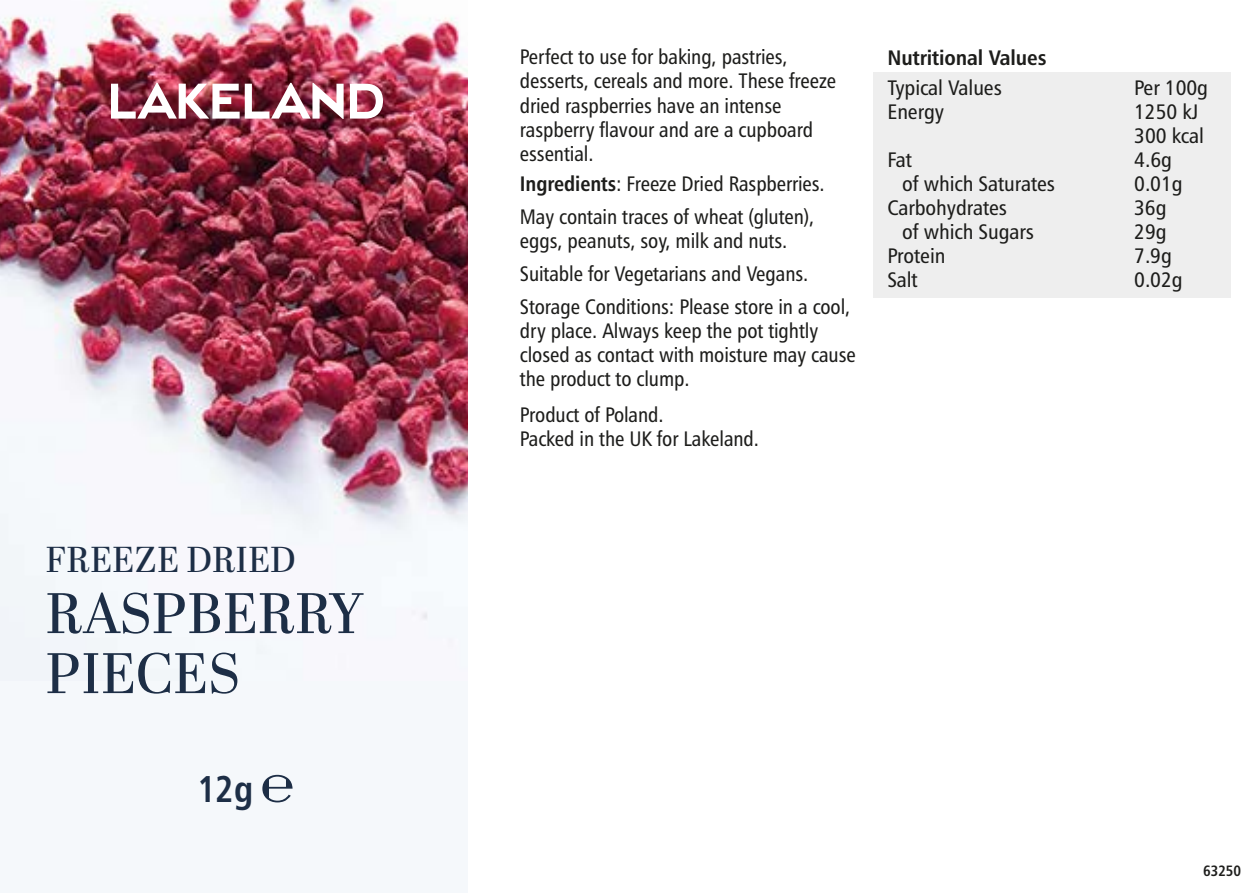
<style>
.page{position:relative;width:1259px;height:893px;background:#fff}
.page>*{position:absolute;margin:0;border:0;box-sizing:border-box;transform-origin:0 0}
.t1{font:57px/60px "Abril Display";color:#1d2e46}
.t2{font:37.5px "Humanist 777 BT Bold Condensed B";color:#1d2e46}
.t3{font:36px "Abril Display";color:#1d2e46}
.t4{font:21px/24px "Humanist 777 BT Roman Condensed B";letter-spacing:-.005em;color:#1d1d1b}
.t5{font:21px/24px "Humanist 777 BT Roman Condensed B";letter-spacing:-.005em;color:#1d1d1b;scale:1.05 1}
.t6{font:21px "Humanist 777 BT Bold Condensed B";letter-spacing:-.005em;color:#1d1d1b;scale:1.05 1}
.t7{font:15px "Humanist 777 BT Bold Condensed B";letter-spacing:-.01em;color:#1d1d1b}
.s1{font-family:"Humanist 777 BT Bold Condensed B"}
</style>
<div class="page">
<div style="left:0;top:679px;width:467px;height:214px;background:#f5f8fb"></div>
<img style="left:0;top:0;width:467px;height:679px">
<div style="left:873px;top:72px;width:357px;height:226px;background:#eee"></div>
<svg style="left:262px;top:775px;width:30px;height:27px"></svg>
<svg style="left:350px;top:84px;width:33px;height:35px"></svg>
<img style="left:111px;top:83px;width:233px;height:36px">
<h3 class="t3" style="left:45px;top:535px;width:252px">FREEZE DRIED</h3>
<h1 class="t1" style="left:45px;top:587px;width:320px">RASPBERRY<br>PIECES</h1>
<h2 class="t2" style="left:198px;top:766px;width:57px">12g</h2>
<p class="t4" style="left:520px;top:45px;width:318px">Perfect to use for baking, pastries, desserts, cereals and more. These freeze dried raspberries have an intense raspberry flavour and are a cupboard essential.</p>
<p class="t4" style="left:520px;top:166px;width:306px;line-height:33px"><span class="s1">Ingredients</span>: Freeze Dried Raspberries.<br>May contain traces of wheat (gluten),</p>
<p class="t4" style="left:520px;top:223px;width:332px;line-height:33px">eggs, peanuts, soy, milk and nuts.<br>Suitable for Vegetarians and Vegans.<br>Storage Conditions: Please store in a cool,</p>
<p class="t4" style="left:520px;top:318px;width:337px">dry place. Always keep the pot tightly closed as contact with moisture may cause the product to clump.</p>
<p class="t4" style="left:520px;top:402px;width:241px">Product of Poland.<br>Packed in the UK for Lakeland.</p>
<p class="t6" style="left:887px;top:44px;width:153px">Nutritional Values</p>
<p class="t5" style="left:887px;top:75px;width:111px">Typical Values</p>
<p class="t5" style="left:1134px;top:75px;width:72px">Per 100g</p>
<p class="t5" style="left:887px;top:99px;width:55px">Energy</p>
<p class="t5" style="left:1134px;top:99px;width:68px">1250 kJ<br>300 kcal</p>
<p class="t5" style="left:887px;top:147px;width:25px">Fat</p>
<p class="t5" style="left:1134px;top:147px;width:37px">4.6g</p>
<p class="t5" style="left:902px;top:171px;width:147px">of which Saturates</p>
<p class="t5" style="left:1134px;top:171px;width:48px">0.01g</p>
<p class="t5" style="left:887px;top:195px;width:116px">Carbohydrates</p>
<p class="t5" style="left:1134px;top:195px;width:32px">36g</p>
<p class="t5" style="left:902px;top:219px;width:127px">of which Sugars</p>
<p class="t5" style="left:1134px;top:219px;width:32px">29g</p>
<p class="t5" style="left:887px;top:243px;width:57px">Protein</p>
<p class="t5" style="left:1134px;top:243px;width:37px">7.9g</p>
<p class="t5" style="left:887px;top:267px;width:31px">Salt</p>
<p class="t5" style="left:1134px;top:267px;width:48px">0.02g</p>
<p class="t7" style="left:1203px;top:861px;width:39px">63250</p>
</div>
